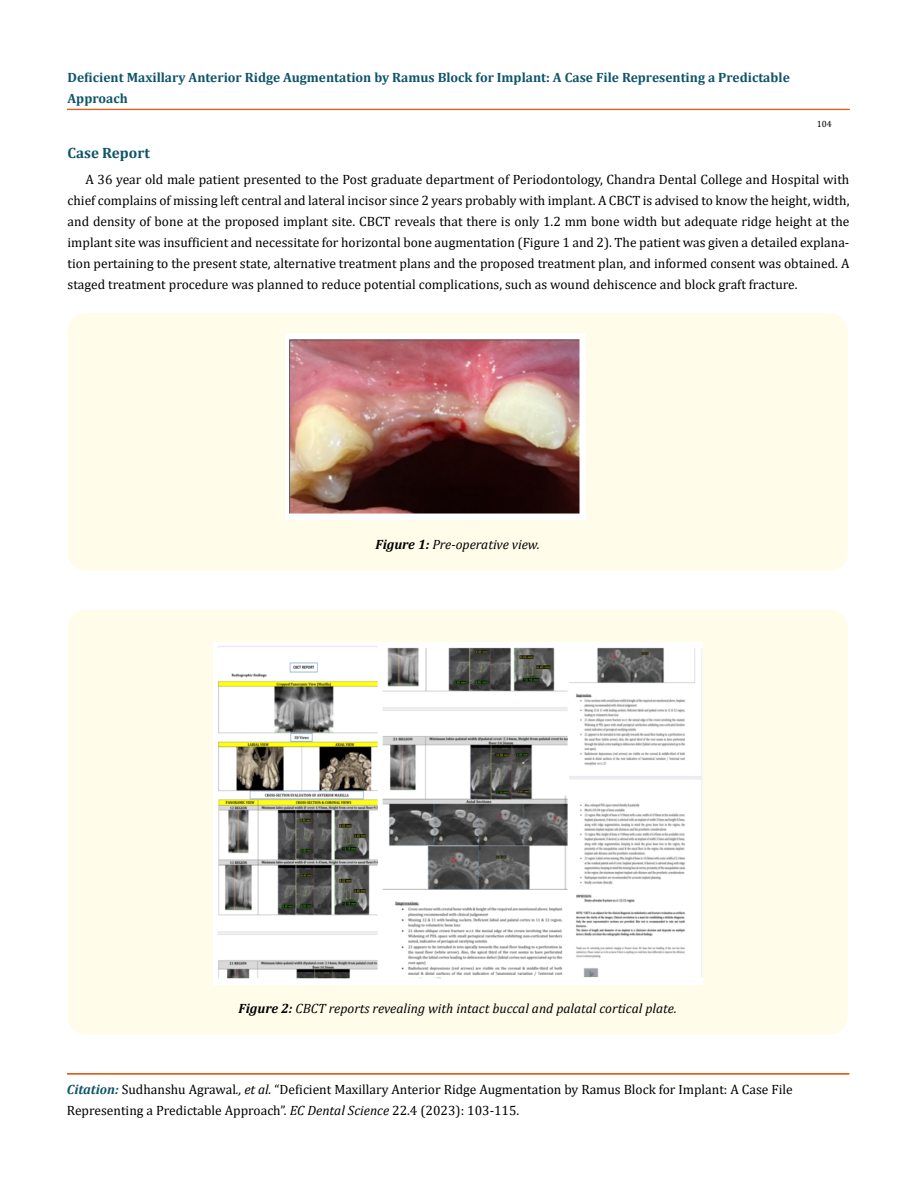
<style>
.page{position:relative;width:917px;height:1188px;background:#fff}
.page>*{position:absolute;margin:0;border:0;box-sizing:border-box;transform-origin:0 0}
.t1{font:700 15px "Cambria";color:#0e546a}
.t2{font:13.5px/21px "Cambria";color:#000}
.t3{font:700 13.5px/21px "Cambria";color:#0e546a}
.t4{font:italic 13.5px "Cambria";color:#000}
.t5{font:9px "Cambria";color:#000}
.s1{font-weight:700}
.s2{font-weight:700;font-style:italic;color:#0e546a}
.s3{font-style:italic}
</style>
<div class="page">
<div style="left:67px;top:109px;width:782px;height:1px;border:1px solid #e05d1a"></div>
<div style="left:68px;top:314px;width:779px;height:257px;background:#fffde9;border-radius:18px"></div>
<img style="left:286px;top:333px;width:299px;height:187px">
<div style="left:68px;top:610px;width:779px;height:425px;background:#fffde9;border-radius:18px"></div>
<img style="left:213px;top:642px;width:489px;height:342px">
<p class="t3" style="left:68px;top:67px;width:723px">Deficient Maxillary Anterior Ridge Augmentation by Ramus Block for Implant: A Case File Representing a Predictable<br>Approach</p>
<p class="t5" style="left:816px;top:118px;width:16px">104</p>
<p class="t1" style="left:68px;top:143px;width:84px">Case Report</p>
<p class="t2" style="left:68px;top:169px;width:783px;text-align:justify;text-indent:18px">A 36 year old male patient presented to the Post graduate department of Periodontology, Chandra Dental College and Hospital with chief complains of missing left central and lateral incisor since 2 years probably with implant. A CBCT is advised to know the height, width, and density of bone at the proposed implant site. CBCT reveals that there is only 1.2 mm bone width but adequate ridge height at the implant site was insufficient and necessitate for horizontal bone augmentation (Figure 1 and 2). The patient was given a detailed explana&shy;tion pertaining to the present state, alternative treatment plans and the proposed treatment plan, and informed consent was obtained. A staged treatment procedure was planned to reduce potential complications, such as wound dehiscence and block graft fracture.</p>
<p class="t4" style="left:375px;top:535px;width:166px"><span class="s1">Figure 1:</span> Pre-operative view.</p>
<p class="t4" style="left:239px;top:999px;width:439px"><span class="s1">Figure 2:</span> CBCT reports revealing with intact buccal and palatal cortical plate.</p>
<p class="t2" style="left:67px;top:1079px;width:727px"><span class="s2">Citation:</span> Sudhanshu Agrawal<span class="s3">., et al.</span> “Deficient Maxillary Anterior Ridge Augmentation by Ramus Block for Implant: A Case File<br>Representing a Predictable Approach”. <span class="s3">EC Dental Science</span> 22.4 (2023): 103-115.</p>
</div>
